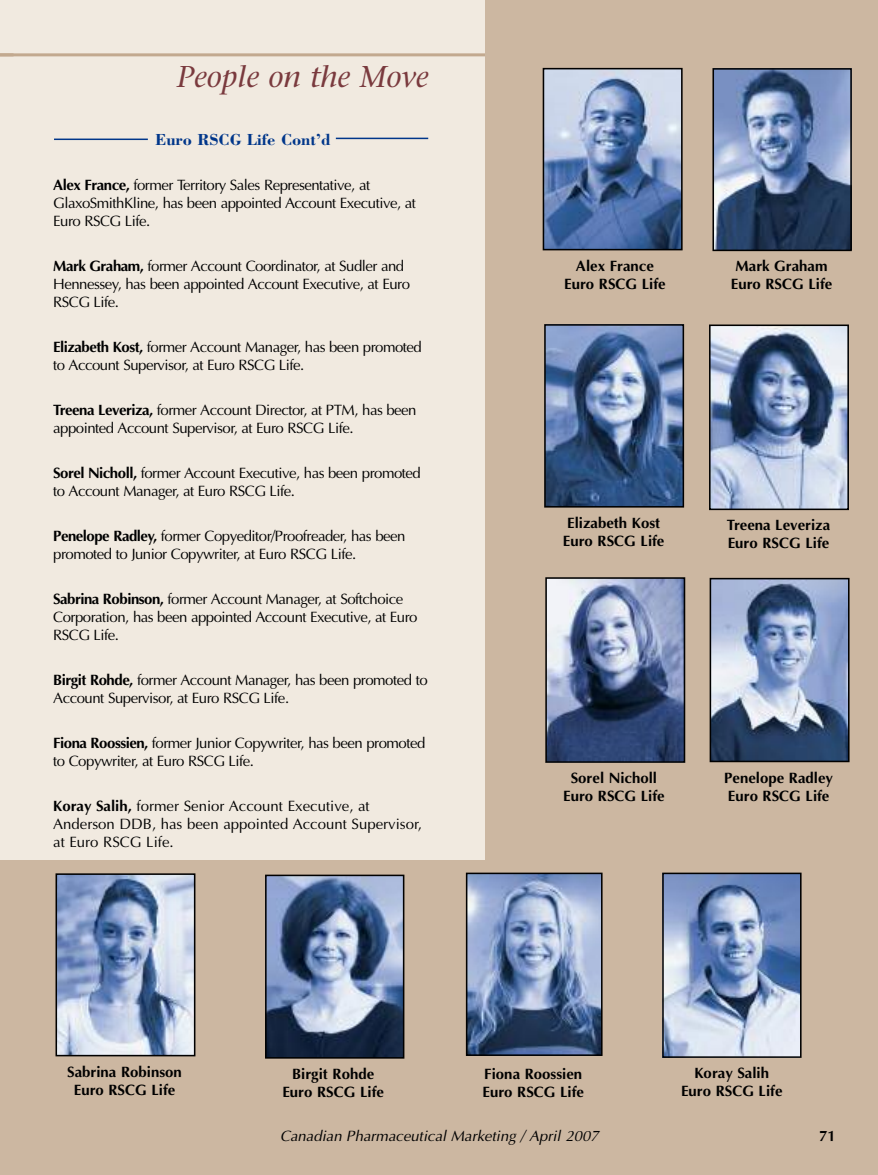
<style>
.page{position:relative;width:878px;height:1175px;background:#fff}
.page>*{position:absolute;margin:0;border:0;box-sizing:border-box;transform-origin:0 0}
.t1{font:italic 30px "Stone Serif";color:#7a3a3e}
.t2{font:700 16.5px "Bodoni";color:#00368a}
.t3{font:15px/18px "Optima";letter-spacing:-.035em;color:#000}
.t4{font:700 15px/18px "Optima";color:#000;text-align:center}
.t5{font:15px/18px "Optima";color:#000}
.t6{font:italic 15px "Optima";color:#000}
.s1{font-weight:700}
</style>
<div class="page">
<div style="left:0;top:0;width:878px;height:1174px;background:#f1eae0"></div>
<hr style="left:0;top:53px;width:522px;height:3px;background:#c2a98f">
<div style="left:484px;top:0;width:394px;height:1174px;background:#ccb7a1"></div>
<img style="left:712px;top:581px;width:134px;height:178px">
<div style="left:709px;top:578px;width:140px;height:184px;border:2px solid #000"></div>
<hr style="left:54px;top:138px;width:94px;height:2px;background:#00368a">
<hr style="left:336px;top:138px;width:92px;height:1px;background:#00368a">
<img style="left:547px;top:327px;width:134px;height:177px">
<div style="left:544px;top:324px;width:140px;height:183px;border:2px solid #000"></div>
<img style="left:545px;top:71px;width:134px;height:176px">
<div style="left:542px;top:68px;width:140px;height:182px;border:2px solid #000"></div>
<img style="left:715px;top:71px;width:133px;height:177px">
<div style="left:712px;top:68px;width:139px;height:183px;border:2px solid #000"></div>
<img style="left:712px;top:327px;width:133px;height:180px">
<div style="left:709px;top:324px;width:139px;height:186px;border:2px solid #000"></div>
<img style="left:548px;top:580px;width:134px;height:180px">
<div style="left:545px;top:577px;width:140px;height:186px;border:2px solid #000"></div>
<div style="left:0;top:859px;width:511px;height:315px;background:#ccb7a1"></div>
<img style="left:268px;top:877px;width:133px;height:178px">
<div style="left:265px;top:874px;width:139px;height:184px;border:2px solid #000"></div>
<img style="left:58px;top:876px;width:134px;height:177px">
<div style="left:55px;top:873px;width:140px;height:183px;border:2px solid #000"></div>
<img style="left:469px;top:875px;width:130px;height:178px">
<div style="left:466px;top:872px;width:136px;height:184px;border:2px solid #000"></div>
<img style="left:665px;top:875px;width:133px;height:179px">
<div style="left:662px;top:872px;width:139px;height:185px;border:2px solid #000"></div>
<h1 class="t1" style="left:177px;top:65px;width:253px">People on the Move</h1>
<p class="t2" style="left:155px;top:129px;width:177px">Euro RSCG Life Cont’d</p>
<p class="t3" style="left:53px;top:176px;width:364px"><span class="s1">Alex France,</span> former Territory Sales Representative, at<br>GlaxoSmithKline, has been appointed Account Executive, at<br>Euro RSCG Life.</p>
<p class="t3" style="left:53px;top:257px;width:358px"><span class="s1">Mark Graham,</span> former Account Coordinator, at Sudler and<br>Hennessey, has been appointed Account Executive, at Euro<br>RSCG Life.</p>
<p class="t3" style="left:53px;top:338px;width:370px"><span class="s1">Elizabeth Kost,</span> former Account Manager, has been promoted to Account Supervisor, at Euro RSCG Life.</p>
<p class="t3" style="left:53px;top:401px;width:365px"><span class="s1">Treena Leveriza,</span> former Account Director, at PTM, has been appointed Account Supervisor, at Euro RSCG Life.</p>
<p class="t3" style="left:53px;top:464px;width:369px"><span class="s1">Sorel Nicholl,</span> former Account Executive, has been promoted to Account Manager, at Euro RSCG Life.</p>
<p class="t3" style="left:53px;top:527px;width:354px"><span class="s1">Penelope Radley,</span> former Copyeditor/Proofreader, has been promoted to Junior Copywriter, at Euro RSCG Life.</p>
<p class="t3" style="left:53px;top:590px;width:366px"><span class="s1">Sabrina Robinson,</span> former Account Manager, at Softchoice<br>Corporation, has been appointed Account Executive, at Euro<br>RSCG Life.</p>
<p class="t3" style="left:53px;top:671px;width:376px"><span class="s1">Birgit Rohde,</span> former Account Manager, has been promoted to<br>Account Supervisor, at Euro RSCG Life.</p>
<p class="t3" style="left:53px;top:734px;width:374px"><span class="s1">Fiona Roossien,</span> former Junior Copywriter, has been promoted to Copywriter, at Euro RSCG Life.</p>
<p class="t5" style="left:53px;top:797px;width:370px"><span class="s1">Koray Salih,</span> former Senior Account Executive, at<br>Anderson DDB, has been appointed Account Supervisor, at Euro RSCG Life.</p>
<p class="t4" style="left:564px;top:256px;width:103px">Alex France<br>Euro RSCG Life</p>
<p class="t4" style="left:730px;top:257px;width:103px">Mark Graham<br>Euro RSCG Life</p>
<p class="t4" style="left:563px;top:514px;width:103px;text-align:left">Elizabeth Kost<br>Euro RSCG Life</p>
<p class="t4" style="left:726px;top:516px;width:105px;text-align:left">Treena Leveriza<br>Euro RSCG Life</p>
<p class="t4" style="left:563px;top:769px;width:103px">Sorel Nicholl<br>Euro RSCG Life</p>
<p class="t4" style="left:724px;top:768px;width:110px;text-align:left">Penelope Radley<br>Euro RSCG Life</p>
<p class="t4" style="left:67px;top:1062px;width:116px">Sabrina Robinson<br>Euro RSCG Life</p>
<p class="t4" style="left:482px;top:1064px;width:103px;text-align:left">Fiona Roossien<br>Euro RSCG Life</p>
<p class="t4" style="left:681px;top:1064px;width:103px">Koray Salih<br>Euro RSCG Life</p>
<p class="t4" style="left:282px;top:1064px;width:103px">Birgit Rohde<br>Euro RSCG Life</p>
<p class="t6" style="left:280px;top:1126px;width:320px">Canadian Pharmaceutical Marketing / April 2007</p>
<p class="t6" style="left:286px;top:1126px;width:320px">Canadian Pharmaceutical Marketing / April 2007</p>
<p class="t4" style="left:819px;top:1126px;width:18px">71</p>
</div>
